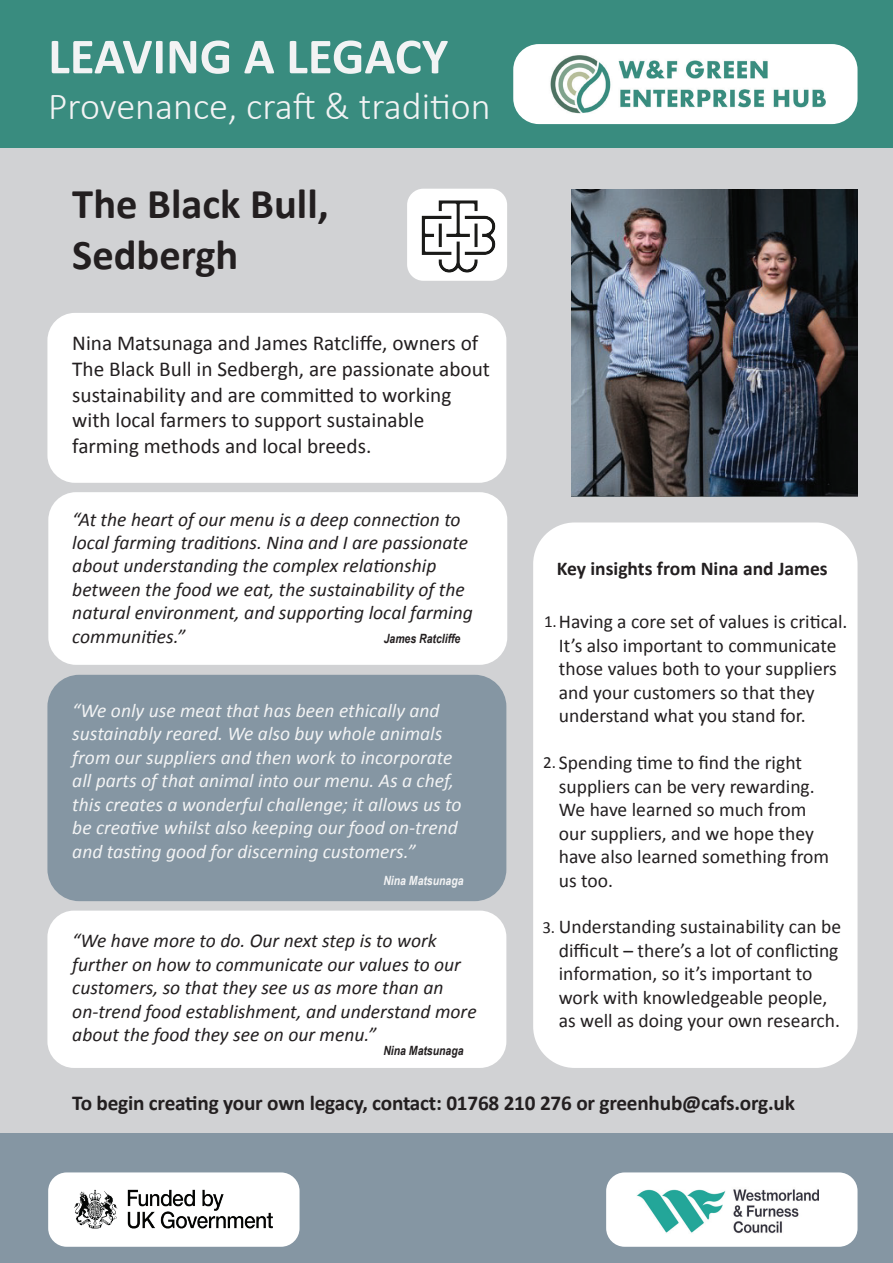
<style>
.page{position:relative;width:893px;height:1263px;background:#fff}
.page>*{position:absolute;margin:0;border:0;box-sizing:border-box;transform-origin:0 0}
.t1{font:700 51px "Calibri";color:#f2f3f4}
.t2{font:700 42.45px/51px "Calibri";color:#231f20}
.t3{font:300 38.25px "Calibri";color:#f2f3f4}
.t4{font:21.3px/25.5px "Calibri";color:#231f20}
.t5{font:700 21.3px "Calibri";letter-spacing:-.01em;color:#231f20}
.t6{font:19.5px/23.4px "Calibri";color:#231f20}
.t7{font:italic 19.5px/23.4px "Calibri";color:#231f20}
.t8{font:italic 19.5px/23.4px "Calibri";color:#f2f3f4}
.t9{font:700 19.5px "Calibri";color:#231f20}
.t10{font:16.95px "Calibri";color:#231f20}
.t11{font:italic 700 12.75px "Arial Narrow";color:#231f20}
.t12{font:italic 700 12.75px "Arial Narrow";color:#f2f3f4}
</style>
<div class="page">
<div style="left:0;top:31px;width:893px;height:1232px;background:#d1d2d4"></div>
<div style="left:0;top:0;width:893px;height:147px;background:#398c7f"></div>
<div style="left:0;top:1134px;width:893px;height:129px;background:#8596a3"></div>
<div style="left:48px;top:492px;width:459px;height:173px;background:#fff;border-radius:28px"></div>
<div style="left:47px;top:313px;width:459px;height:170px;background:#fff;border-radius:28px"></div>
<div style="left:47px;top:675px;width:459px;height:226px;background:#8596a3;border-radius:32px"></div>
<div style="left:533px;top:522px;width:324px;height:546px;background:#fff;border-radius:41px"></div>
<div style="left:47px;top:910px;width:459px;height:158px;background:#fff;border-radius:26px"></div>
<img style="left:571px;top:190px;width:286px;height:306px">
<div style="left:48px;top:1172px;width:252px;height:75px;background:#fff;border-radius:19px"></div>
<img style="left:74px;top:1189px;width:199px;height:40px">
<div style="left:606px;top:1172px;width:251px;height:75px;background:#fff;border-radius:19px"></div>
<img style="left:637px;top:1189px;width:181px;height:45px">
<div style="left:513px;top:44px;width:344px;height:80px;background:#fff;border-radius:26px"></div>
<img style="left:550px;top:55px;width:276px;height:59px">
<div style="left:407px;top:189px;width:100px;height:92px;background:#fff;border-radius:16px"></div>
<img style="left:421px;top:200px;width:74px;height:73px">
<h1 class="t1" style="left:48px;top:24px;width:402px">LEAVING A LEGACY</h1>
<h3 class="t3" style="left:48px;top:83px;width:444px">Provenance, craft &amp; tradition</h3>
<h2 class="t2" style="left:72px;top:178px;width:258px">The Black Bull,<br>Sedbergh</h2>
<p class="t4" style="left:72px;top:331px;width:419px">Nina Matsunaga and James Ratcliffe, owners of The Black Bull in Sedbergh, are passionate about sustainability and are committed to working with local farmers to support sustainable farming methods and local breeds.</p>
<p class="t7" style="left:72px;top:507px;width:402px">“At the heart of our menu is a deep connection to local farming traditions. Nina and I are passionate about understanding the complex relationship between the food we eat, the sustainability of the natural environment, and supporting local farming communities.”</p>
<p class="t9" style="left:557px;top:556px;width:273px">Key insights from Nina and James</p>
<p class="t6" style="left:559px;top:610px;width:290px">Having a core set of values is critical.<br>It’s also important to communicate those values both to your suppliers and your customers so that they understand what you stand for.</p>
<p class="t6" style="left:559px;top:751px;width:272px">Spending time to find the right suppliers can be very rewarding.<br>We have learned so much from our suppliers, and we hope they have also learned something from us too.</p>
<p class="t6" style="left:559px;top:915px;width:284px">Understanding sustainability can be difficult – there’s a lot of conflicting information, so it’s important to work with knowledgeable people, as well as doing your own research.</p>
<p class="t10" style="left:544px;top:611px;width:14px">1.</p>
<p class="t11" style="left:384px;top:629px;width:78px">James Ratcliffe</p>
<p class="t8" style="left:72px;top:698px;width:391px">“We only use meat that has been ethically and sustainably reared. We also buy whole animals from our suppliers and then work to incorporate all parts of that animal into our menu. As a chef, this creates a wonderful challenge; it allows us to be creative whilst also keeping our food on-trend and tasting good for discerning customers.”</p>
<p class="t10" style="left:543px;top:751px;width:14px">2.</p>
<p class="t12" style="left:383px;top:871px;width:82px">Nina Matsunaga</p>
<p class="t10" style="left:542px;top:916px;width:14px">3.</p>
<p class="t7" style="left:72px;top:928px;width:406px">“We have more to do. Our next step is to work further on how to communicate our values to our customers, so that they see us as more than an on-trend food establishment, and understand more about the food they see on our menu.”</p>
<p class="t11" style="left:383px;top:1041px;width:82px">Nina Matsunaga</p>
<p class="t5" style="left:72px;top:1089px;width:724px">To begin creating your own legacy, contact: 01768 210 276 or greenhub@cafs.org.uk</p>
</div>
